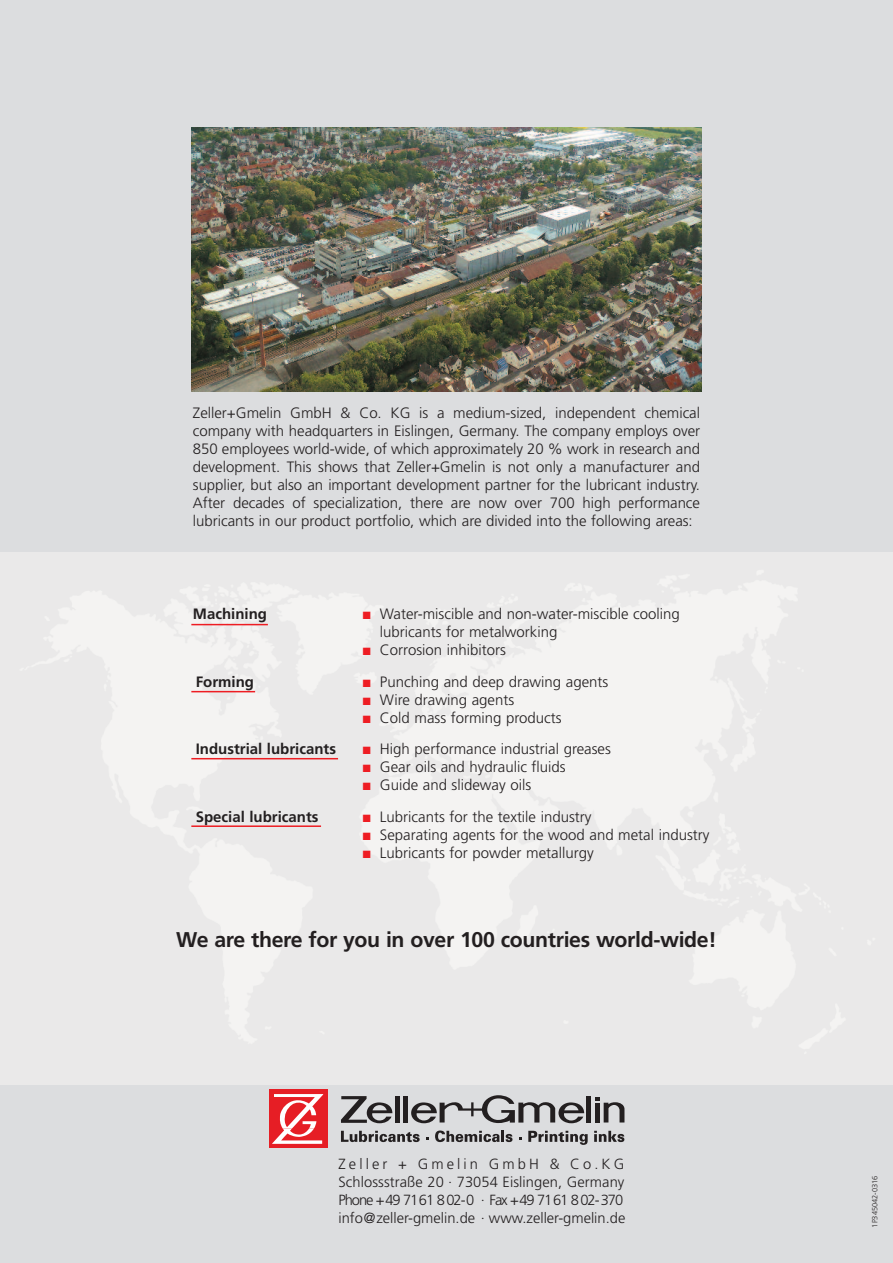
<style>
.page{position:relative;width:893px;height:1263px;background:#dcdddf}
.page>*{position:absolute;margin:0;border:0;box-sizing:border-box;transform-origin:0 0}
.t1{font:700 21.3px "Frutiger";letter-spacing:-.015em;color:#231f20}
.t2{font:300 15px/18px "Frutiger";color:#231f20;text-align:justify}
.t3{font:700 15px "Frutiger";color:#231f20}
.t4{font:300 14.7px/18px "Frutiger";letter-spacing:.005em;color:#231f20}
.t5{font:300 7.5px "Frutiger";color:#231f20}
.s1{color:#ee1d23}
</style>
<div class="page">
<img style="left:0;top:553px;width:893px;height:531px">
<img style="left:191px;top:128px;width:511px;height:263px">
<hr style="left:191px;top:624px;width:77px;height:1px;background:#ee1d23">
<hr style="left:191px;top:691px;width:64px;height:1px;background:#ee1d23">
<hr style="left:191px;top:758px;width:147px;height:1px;background:#ee1d23">
<hr style="left:191px;top:825px;width:130px;height:2px;background:#ee1d23">
<div style="left:395px;top:1096px;width:5px;height:26px;background:#231f20"></div>
<div style="left:403px;top:1096px;width:5px;height:26px;background:#231f20"></div>
<svg style="left:411px;top:1095px;width:173px;height:28px"></svg>
<div style="left:586px;top:1096px;width:5px;height:26px;background:#231f20"></div>
<svg style="left:595px;top:1098px;width:29px;height:24px"></svg>
<div style="left:269px;top:1090px;width:58px;height:58px;background:#e61e25"></div>
<svg style="left:272px;top:1094px;width:51px;height:50px"></svg>
<svg style="left:341px;top:1096px;width:51px;height:27px"></svg>
<svg style="left:341px;top:1131px;width:79px;height:11px"></svg>
<svg style="left:435px;top:1130px;width:77px;height:12px"></svg>
<svg style="left:528px;top:1131px;width:60px;height:14px"></svg>
<svg style="left:594px;top:1131px;width:30px;height:11px"></svg>
<p class="t2" style="left:193px;top:404px;width:509px">Zeller+Gmelin GmbH &amp; Co. KG is a medium-sized, independent chemical company with headquarters in Eislingen, Germany. The company employs over 850 employees world-wide, of which approximately 20 % work in research and development. This shows that Zeller+Gmelin is not only a manufacturer and supplier, but also an important development partner for the lubricant industry.<br>After decades of specialization, there are now over 700 high performance lubricants in our product portfolio, which are divided into the following areas:</p>
<p class="t3" style="left:193px;top:608px;width:76px">Machining</p>
<p class="t2" style="left:380px;top:606px;width:301px;text-indent:-17px"><span class="s1">■</span> Water-miscible and non-water-miscible cooling lubricants for metalworking</p>
<p class="t2" style="left:363px;top:642px;width:144px"><span class="s1">■</span> Corrosion inhibitors</p>
<p class="t3" style="left:196px;top:676px;width:60px">Forming</p>
<p class="t2" style="left:363px;top:674px;width:247px"><span class="s1">■</span> Punching and deep drawing agents</p>
<p class="t2" style="left:363px;top:692px;width:153px"><span class="s1">■</span> Wire drawing agents</p>
<p class="t2" style="left:363px;top:710px;width:200px"><span class="s1">■</span> Cold mass forming products</p>
<p class="t3" style="left:196px;top:743px;width:142px">Industrial lubricants</p>
<p class="t2" style="left:363px;top:741px;width:249px"><span class="s1">■</span> High performance industrial greases</p>
<p class="t2" style="left:363px;top:759px;width:204px"><span class="s1">■</span> Gear oils and hydraulic fluids</p>
<p class="t2" style="left:363px;top:777px;width:170px"><span class="s1">■</span> Guide and slideway oils</p>
<p class="t3" style="left:196px;top:811px;width:124px">Special lubricants</p>
<p class="t2" style="left:363px;top:809px;width:230px"><span class="s1">■</span> Lubricants for the textile industry</p>
<p class="t2" style="left:363px;top:827px;width:348px"><span class="s1">■</span> Separating agents for the wood and metal industry</p>
<p class="t2" style="left:363px;top:845px;width:232px"><span class="s1">■</span> Lubricants for powder metallurgy</p>
<h1 class="t1" style="left:176px;top:931px;width:542px">We are there for you in over 100 countries world-wide!</h1>
<p class="t4" style="left:338px;top:1156px;width:288px">Zeller + Gmelin GmbH &amp; Co.KG Schlossstraße 20 · 73054 Eislingen, Germany Phone +49 7161 8 02-0 · Fax +49 7161 8 02-370 info@zeller-gmelin.de · www.zeller-gmelin.de</p>
<p class="t5" style="left:872px;top:1227px;width:54px;rotate:-90deg">1P345042-0316</p>
</div>
